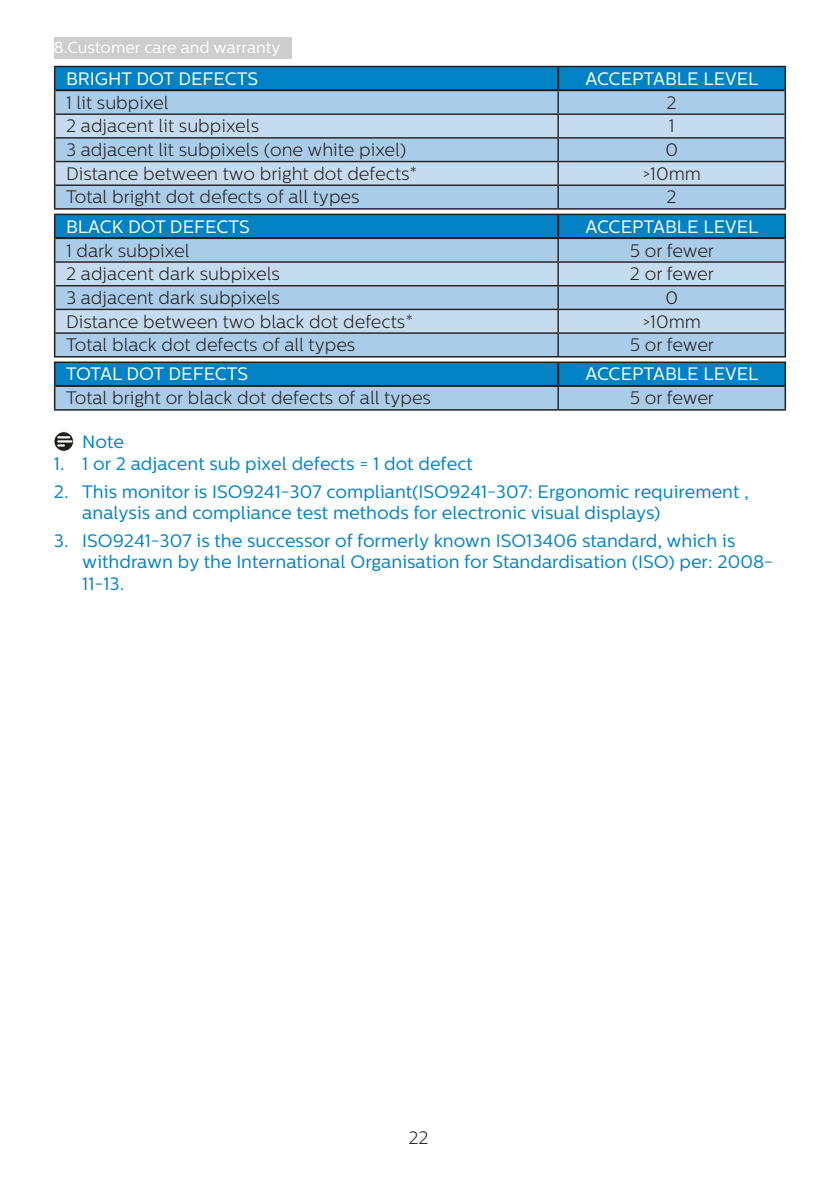
<style>
.page{position:relative;width:840px;height:1191px;background:#fff}
.page>*{position:absolute;margin:0;border:0;box-sizing:border-box;transform-origin:0 0}
.t1{font:300 18px "Centrale Sans";color:#231f20}
.Note_body{font:18px/21.6px "Centrale Sans";color:#0082c5}
.t2{font:18px "Centrale Sans";color:#fff}
.Heading_4_blue{font:18px "Centrale Sans";color:#0082c5}
.t3{font:16px "Centrale Sans";color:#fff}
</style>
<div class="page">
<div style="left:54px;top:37px;width:237px;height:22px;background:#cdcdcd"></div>
<hr style="left:54px;top:208px;width:504px;height:2px;background:#231f20">
<hr style="left:558px;top:208px;width:227px;height:2px;background:#231f20">
<hr style="left:54px;top:66px;width:504px;height:1px;background:#231f20">
<hr style="left:558px;top:66px;width:227px;height:1px;background:#231f20">
<svg style="left:54px;top:67px;width:731px;height:141px;background:#8fbbd9"></svg>
<hr style="left:557px;top:67px;width:2px;height:22px;background:#231f20">
<hr style="left:54px;top:356px;width:504px;height:1px;background:#231f20">
<hr style="left:558px;top:356px;width:227px;height:1px;background:#231f20">
<svg style="left:54px;top:214px;width:731px;height:142px;background:#8ebad8"></svg>
<hr style="left:557px;top:215px;width:2px;height:22px;background:#231f20">
<hr style="left:54px;top:409px;width:504px;height:2px;background:#231f20">
<hr style="left:558px;top:409px;width:227px;height:2px;background:#231f20">
<hr style="left:54px;top:361px;width:504px;height:2px;background:#231f20">
<hr style="left:558px;top:361px;width:227px;height:2px;background:#231f20">
<svg style="left:54px;top:362px;width:731px;height:48px;background:#509bc7"></svg>
<hr style="left:557px;top:363px;width:2px;height:22px;background:#231f20">
<svg style="left:54px;top:432px;width:20px;height:19px"></svg>
<div style="left:54px;top:432px;width:20px;height:19px;border:1px solid #fff;border-radius:50%"></div>
<svg style="left:58px;top:436px;width:13px;height:10px"></svg>
<p class="t3" style="left:54px;top:38px;width:228px">8.Customer care and warranty</p>
<p class="t2" style="left:66px;top:68px;width:193px">BRIGHT DOT DEFECTS</p>
<p class="t2" style="left:585px;top:68px;width:174px">ACCEPTABLE LEVEL</p>
<p class="t1" style="left:66px;top:92px;width:104px">1 lit subpixel</p>
<p class="t1" style="left:666px;top:92px;width:12px">2</p>
<p class="t1" style="left:66px;top:116px;width:194px">2 adjacent lit subpixels</p>
<p class="t1" style="left:668px;top:116px;width:7px">1</p>
<p class="t1" style="left:66px;top:139px;width:341px">3 adjacent lit subpixels (one white pixel)</p>
<p class="t1" style="left:665px;top:139px;width:14px">0</p>
<p class="t1" style="left:66px;top:163px;width:352px">Distance between two bright dot defects*</p>
<p class="t1" style="left:642px;top:163px;width:60px">&gt;10mm</p>
<p class="t1" style="left:66px;top:187px;width:295px">Total bright dot defects of all types</p>
<p class="t1" style="left:666px;top:187px;width:12px">2</p>
<p class="t2" style="left:66px;top:216px;width:185px">BLACK DOT DEFECTS</p>
<p class="t2" style="left:585px;top:216px;width:174px">ACCEPTABLE LEVEL</p>
<p class="t1" style="left:66px;top:240px;width:125px">1 dark subpixel</p>
<p class="t1" style="left:629px;top:240px;width:86px">5 or fewer</p>
<p class="t1" style="left:66px;top:264px;width:215px">2 adjacent dark subpixels</p>
<p class="t1" style="left:629px;top:264px;width:86px">2 or fewer</p>
<p class="t1" style="left:66px;top:287px;width:215px">3 adjacent dark subpixels</p>
<p class="t1" style="left:665px;top:287px;width:14px">0</p>
<p class="t1" style="left:66px;top:311px;width:348px">Distance between two black dot defects*</p>
<p class="t1" style="left:642px;top:311px;width:60px">&gt;10mm</p>
<p class="t1" style="left:66px;top:335px;width:291px">Total black dot defects of all types</p>
<p class="t1" style="left:629px;top:335px;width:86px">5 or fewer</p>
<p class="t2" style="left:66px;top:364px;width:184px">TOTAL DOT DEFECTS</p>
<p class="t2" style="left:585px;top:364px;width:174px">ACCEPTABLE LEVEL</p>
<p class="t1" style="left:66px;top:388px;width:366px">Total bright or black dot defects of all types</p>
<p class="t1" style="left:629px;top:388px;width:86px">5 or fewer</p>
<p class="Heading_4_blue" style="left:82px;top:431px;width:43px">Note</p>
<p class="Note_body" style="left:54px;top:453px;width:420px">1. 1 or 2 adjacent sub pixel defects = 1 dot defect</p>
<p class="Note_body" style="left:82px;top:480px;width:668px;text-indent:-28px">2. This monitor is ISO9241-307 compliant(ISO9241-307: Ergonomic requirement , analysis and compliance test methods for electronic visual displays)</p>
<p class="Note_body" style="left:82px;top:530px;width:692px;text-indent:-28px">3. ISO9241-307 is the successor of formerly known ISO13406 standard, which is withdrawn by the International Organisation for Standardisation (ISO) per: 2008-<br>11-13.</p>
<p class="t1" style="left:408px;top:1127px;width:22px">22</p>
</div>
